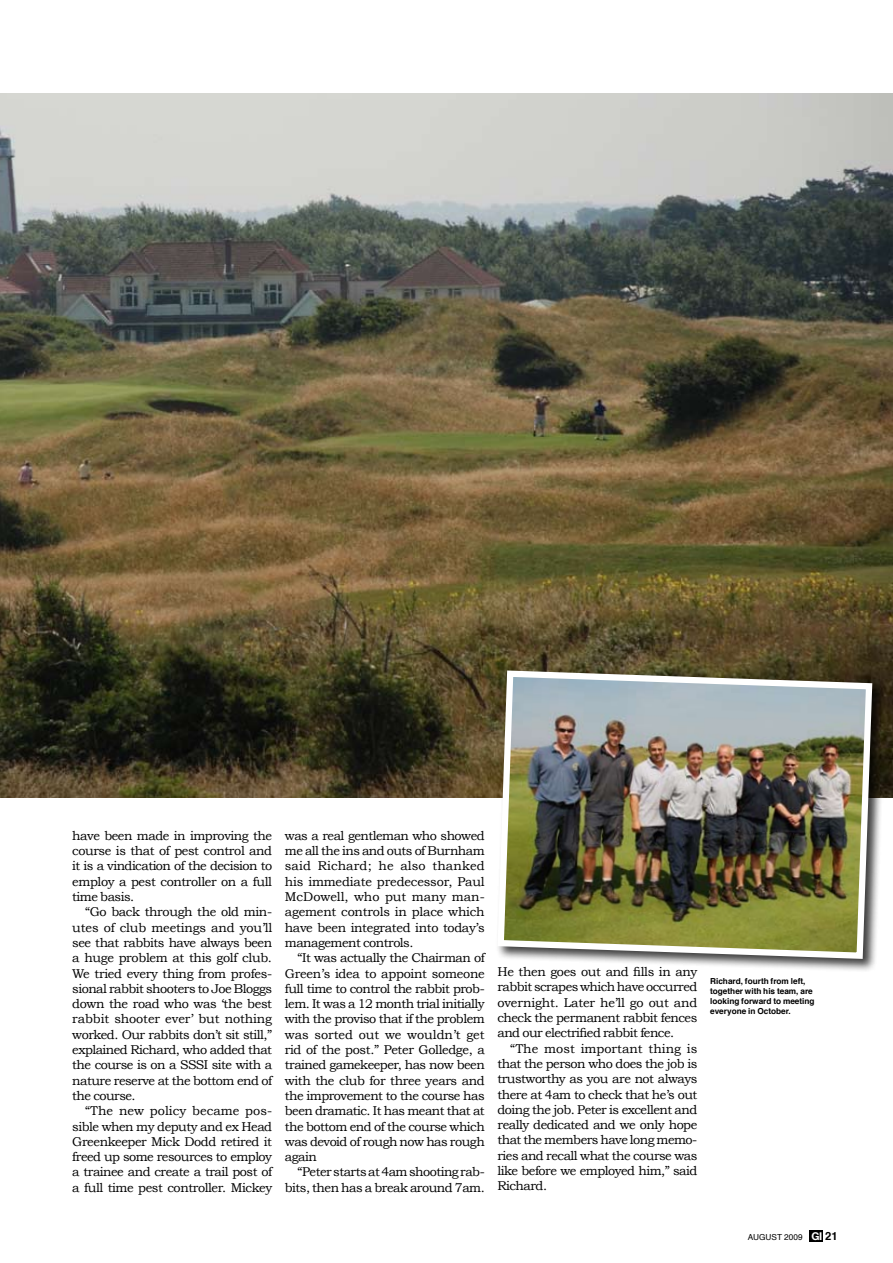
<style>
.page{position:relative;width:893px;height:1263px;background:#fff}
.page>*{position:absolute;margin:0;border:0;box-sizing:border-box;transform-origin:0 0}
.t1{font:12.75px/15.3px "Bookman Old Style";letter-spacing:-.04em;color:#000;text-align:justify}
.t2{font:700 8.25px/9.8px "Helvetica";color:#000}
.t3{font:8.25px "Helvetica";color:#000}
.s1{font-family:"Helvetica Neue";font-weight:700;font-size:10.8px;color:#fff}
.s2{font-weight:700;font-size:11.25px}
</style>
<div class="page">
<img style="left:0;top:94px;width:893px;height:703px">
<div style="left:809px;top:1230px;width:14px;height:11px;background:#000"></div>
<div style="left:495px;top:668px;width:391px;height:304px;background:#000;opacity:.75"></div>
<img style="left:494px;top:667px;width:381px;height:295px">
<p class="t1" style="left:72px;top:828px;width:201px">have been made in improving the course is that of pest control and it is a vindication of the decision to employ a pest controller on a full time basis.</p>
<p class="t1" style="left:72px;top:904px;width:201px;text-indent:13px">“Go back through the old min&shy;utes of club meetings and you’ll see that rabbits have always been a huge problem at this golf club.<br>We tried every thing from profes&shy;sional rabbit shooters to Joe Bloggs down the road who was ‘the best rabbit shooter ever’ but nothing worked. Our rabbits don’t sit still,” explained Richard, who added that the course is on a SSSI site with a nature reserve at the bottom end of the course.</p>
<p class="t1" style="left:72px;top:1103px;width:201px;text-indent:13px">“The new policy became pos&shy;sible when my deputy and ex Head Greenkeeper Mick Dodd retired it freed up some resources to employ a trainee and create a trail post of a full time pest controller. Mickey</p>
<p class="t1" style="left:285px;top:828px;width:201px">was a real gentleman who showed me all the ins and outs of Burnham said Richard; he also thanked his immediate predecessor, Paul McDowell, who put many man&shy;agement controls in place which have been integrated into today’s management controls.</p>
<p class="t1" style="left:285px;top:950px;width:201px;text-indent:13px">“It was actually the Chairman of Green’s idea to appoint someone full time to control the rabbit prob&shy;lem. It was a 12 month trial initially with the proviso that if the problem was sorted out we wouldn’t get rid of the post.” Peter Golledge, a trained gamekeeper, has now been with the club for three years and the improvement to the course has been dramatic. It has meant that at the bottom end of the course which was devoid of rough now has rough again</p>
<p class="t1" style="left:285px;top:1164px;width:201px;text-align:right">“Peter starts at 4am shooting rab&shy;bits, then has a break around 7am.</p>
<p class="t1" style="left:497px;top:964px;width:201px">He then goes out and fills in any rabbit scrapes which have occurred overnight. Later he’ll go out and check the permanent rabbit fences and our electrified rabbit fence.</p>
<p class="t1" style="left:497px;top:1040px;width:201px;text-indent:13px">“The most important thing is that the person who does the job is trustworthy as you are not always there at 4am to check that he’s out doing the job. Peter is excellent and really dedicated and we only hope that the members have long memo&shy;ries and recall what the course was like before we employed him,” said Richard.</p>
<p class="t2" style="left:710px;top:976px;width:106px">Richard, fourth from left, together with his team, are looking forward to meeting everyone in October.</p>
<p class="t3" style="left:748px;top:1231px;width:91px">AUGUST 2009 <span class="s1">GI</span> <span class="s2">21</span></p>
</div>
